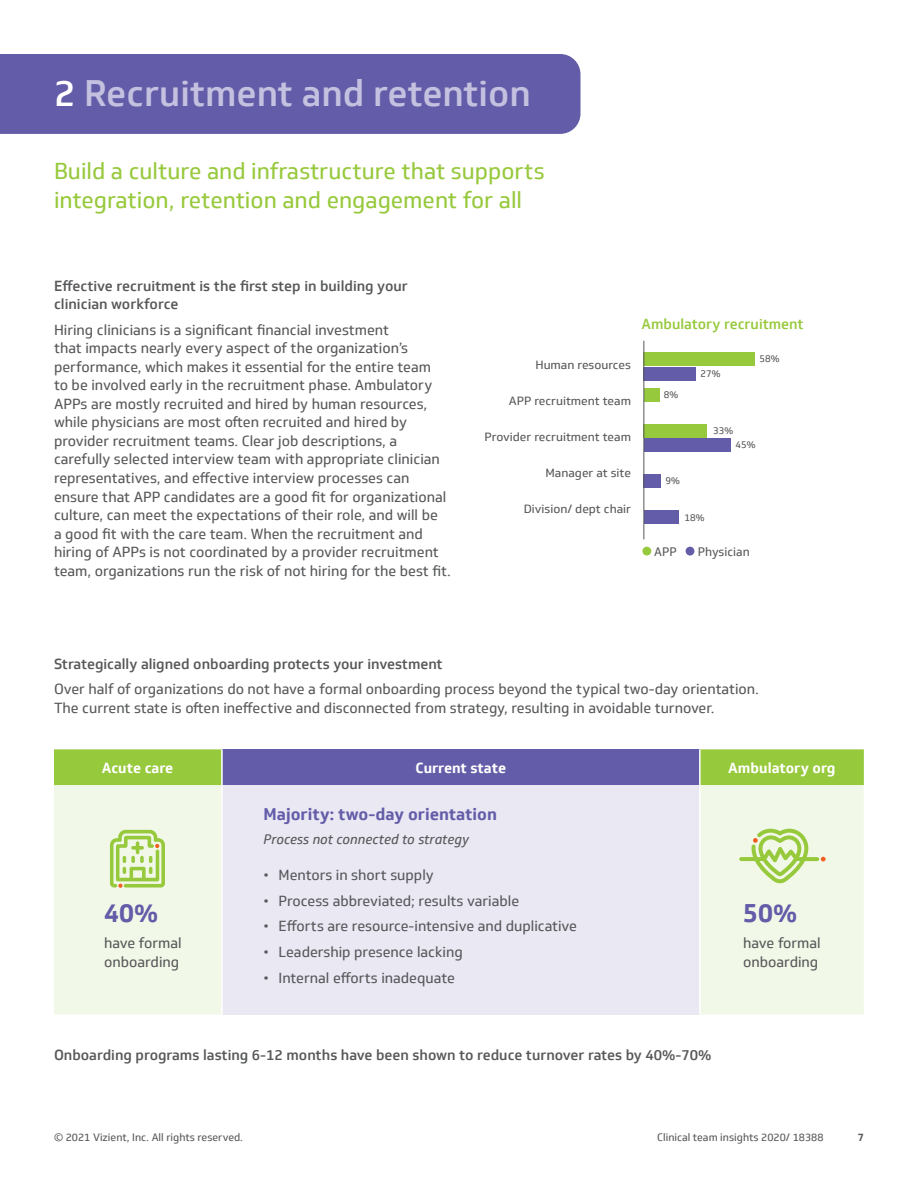
<style>
.page{position:relative;width:918px;height:1188px;background:#fff}
.page>*{position:absolute;margin:0;border:0;box-sizing:border-box;transform-origin:0 0}
.Body_Headline_15pt{font:500 36px "Soleto";color:#c4c0df}
.Body_Subhead_9_5pt{font:700 25.5px "Soleto";color:#635ca8}
.Body_Headline_15pt-2{font:22.5px/29.2px "Soleto";color:#97c93c}
.Body_9_5pt{font:700 16.5px "Soleto";color:#635ca8}
.Body_9_5pt-2{font:14.25px/18.5px "Soleto";color:#57585a}
.Body_Subhead_9_5pt-2{font:500 14.25px/18.6px "Soleto";color:#57585a}
.Body_9_5pt-3{font:700 14.25px "Soleto";color:#fff}
.Body_Subhead_9_5pt-3{font:500 14.25px "Soleto";color:#97c93c}
.Body_9_5pt-4{font:italic 13.5px "Soleto";color:#57585a}
.t1{font:12px "Soleto";color:#57585a}
.t2{font:11.7px "Soleto";color:#57585a}
.t3{font:10.5px "Soleto";color:#57585a}
.t4{font:700 10.5px "Soleto";color:#57585a}
.t5{font:9.6px "Soleto";color:#57585a}
.s1{color:#fff}
</style>
<div class="page">
<div style="left:0;top:54px;width:580px;height:80px;background:#635ca8"></div>
<div style="left:54px;top:749px;width:810px;height:36px;background:#97c93c"></div>
<div style="left:222px;top:749px;width:478px;height:36px;background:#635ca8"></div>
<div style="left:54px;top:785px;width:810px;height:230px;background:#f2f8e8"></div>
<div style="left:222px;top:785px;width:478px;height:230px;background:#e9e8f3"></div>
<hr style="left:221px;top:749px;width:2px;height:36px;background:#fff">
<hr style="left:699px;top:749px;width:2px;height:36px;background:#fff">
<hr style="left:221px;top:785px;width:2px;height:230px;background:#fff">
<hr style="left:699px;top:785px;width:2px;height:230px;background:#fff">
<svg style="left:110px;top:830px;width:55px;height:58px;background:#c5df92"></svg>
<svg style="left:739px;top:829px;width:87px;height:54px;background:#d6e8b1"></svg>
<div style="left:644px;top:353px;width:111px;height:13px;background:#97c93c"></div>
<div style="left:644px;top:367px;width:52px;height:13px;background:#635ca8"></div>
<div style="left:644px;top:388px;width:15px;height:13px;background:#97c93c"></div>
<div style="left:644px;top:424px;width:63px;height:13px;background:#97c93c"></div>
<div style="left:644px;top:439px;width:87px;height:13px;background:#635ca8"></div>
<div style="left:644px;top:474px;width:17px;height:14px;background:#635ca8"></div>
<div style="left:644px;top:510px;width:35px;height:13px;background:#635ca8"></div>
<hr style="left:643px;top:341px;width:1px;height:198px;background:#57585a">
<div style="left:642px;top:547px;width:9px;height:9px;background:#97c93c;border-radius:50%"></div>
<div style="left:686px;top:547px;width:8px;height:9px;background:#635ca8;border-radius:50%"></div>
<p class="Body_Headline_15pt" style="left:54px;top:71px;width:478px"><span class="s1">2</span> Recruitment and retention</p>
<p class="Body_Headline_15pt-2" style="left:54px;top:156px;width:492px">Build a culture and infrastructure that supports integration, retention and engagement for all</p>
<p class="Body_Subhead_9_5pt-2" style="left:54px;top:276px;width:355px">Effective recruitment is the first step in building your clinician workforce</p>
<p class="Body_9_5pt-2" style="left:54px;top:321px;width:398px">Hiring clinicians is a significant financial investment<br>that impacts nearly every aspect of the organization’s performance, which makes it essential for the entire team<br>to be involved early in the recruitment phase. Ambulatory APPs are mostly recruited and hired by human resources, while physicians are most often recruited and hired by provider recruitment teams. Clear job descriptions, a carefully selected interview team with appropriate clinician representatives, and effective interview processes can ensure that APP candidates are a good fit for organizational culture, can meet the expectations of their role, and will be<br>a good fit with the care team. When the recruitment and hiring of APPs is not coordinated by a provider recruitment team, organizations run the risk of not hiring for the best fit.</p>
<p class="t2" style="left:535px;top:358px;width:97px">Human resources</p>
<p class="t2" style="left:509px;top:394px;width:124px">APP recruitment team</p>
<p class="t2" style="left:485px;top:430px;width:148px">Provider recruitment team</p>
<p class="t2" style="left:546px;top:466px;width:87px">Manager at site</p>
<p class="t2" style="left:524px;top:502px;width:109px">Division/ dept chair</p>
<p class="Body_Subhead_9_5pt-3" style="left:642px;top:315px;width:163px">Ambulatory recruitment</p>
<p class="t5" style="left:664px;top:389px;width:16px">8%</p>
<p class="t5" style="left:666px;top:475px;width:16px">9%</p>
<p class="t5" style="left:700px;top:368px;width:22px">27%</p>
<p class="t5" style="left:713px;top:425px;width:22px">33%</p>
<p class="t5" style="left:759px;top:353px;width:22px">58%</p>
<p class="t5" style="left:736px;top:439px;width:22px">45%</p>
<p class="t5" style="left:684px;top:512px;width:22px">18%</p>
<p class="t1" style="left:654px;top:544px;width:24px">APP</p>
<p class="t1" style="left:698px;top:544px;width:53px">Physician</p>
<p class="Body_Subhead_9_5pt-2" style="left:54px;top:654px;width:390px">Strategically aligned onboarding protects your investment</p>
<p class="Body_9_5pt-2" style="left:54px;top:680px;width:707px">Over half of organizations do not have a formal onboarding process beyond the typical two-day orientation.<br>The current state is often ineffective and disconnected from strategy, resulting in avoidable turnover.</p>
<p class="Body_9_5pt-3" style="left:102px;top:759px;width:73px">Acute care</p>
<p class="Body_9_5pt-3" style="left:415px;top:759px;width:92px">Current state</p>
<p class="Body_9_5pt-3" style="left:728px;top:759px;width:109px">Ambulatory org</p>
<p class="Body_Subhead_9_5pt" style="left:104px;top:897px;width:55px">40%</p>
<p class="Body_9_5pt-2" style="left:104px;top:934px;width:79px">have formal onboarding</p>
<p class="Body_9_5pt" style="left:264px;top:803px;width:235px">Majority: two-day orientation</p>
<p class="Body_9_5pt-4" style="left:264px;top:831px;width:207px">Process not connected to strategy</p>
<p class="Body_9_5pt-2" style="left:264px;top:866px;width:172px">• Mentors in short supply</p>
<p class="Body_9_5pt-2" style="left:264px;top:892px;width:257px">• Process abbreviated; results variable</p>
<p class="Body_9_5pt-2" style="left:264px;top:917px;width:315px">• Efforts are resource-intensive and duplicative</p>
<p class="Body_9_5pt-2" style="left:264px;top:943px;width:201px">• Leadership presence lacking</p>
<p class="Body_9_5pt-2" style="left:264px;top:968px;width:193px">• Internal efforts inadequate</p>
<p class="Body_Subhead_9_5pt-2" style="left:54px;top:1045px;width:659px">Onboarding programs lasting 6-12 months have been shown to reduce turnover rates by 40%-70%</p>
<p class="Body_Subhead_9_5pt" style="left:743px;top:897px;width:55px">50%</p>
<p class="Body_9_5pt-2" style="left:743px;top:934px;width:79px">have formal onboarding</p>
<p class="t3" style="left:54px;top:1131px;width:191px">© 2021 Vizient, Inc. All rights reserved.</p>
<p class="t3" style="left:657px;top:1131px;width:168px">Clinical team insights 2020/ 18388</p>
<p class="t4" style="left:858px;top:1131px;width:8px">7</p>
</div>
